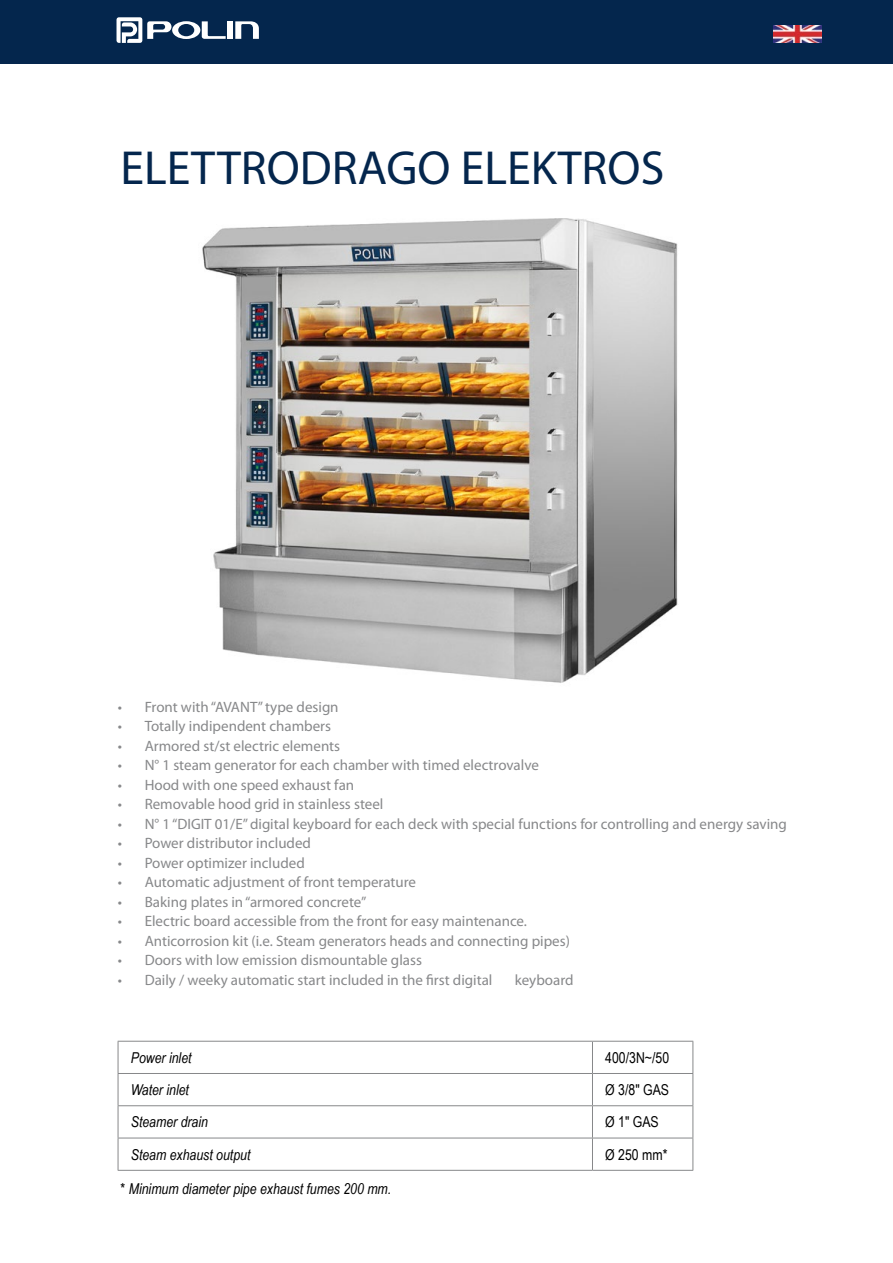
<style>
.page{position:relative;width:893px;height:1263px;background:#fff}
.page>*{position:absolute;margin:0;border:0;box-sizing:border-box;transform-origin:0 0}
.t1{font:48px "Myriad Pro";color:#04264d}
.t2{font:15px "Myriad Pro";color:#87888a}
.t3{font:italic 15px "Arial Narrow";color:#000}
.t4{font:15px "Arial Narrow";color:#000}
.s1{font-style:normal}
</style>
<div class="page">
<div style="left:0;top:0;width:893px;height:64px;background:#04264d"></div>
<svg style="left:235px;top:21px;width:24px;height:18px"></svg>
<div style="left:227px;top:21px;width:6px;height:18px;background:#fff"></div>
<svg style="left:116px;top:17px;width:110px;height:26px"></svg>
<img style="left:202px;top:218px;width:476px;height:465px">
<img style="left:774px;top:26px;width:47px;height:17px">
<svg style="left:119px;top:1106px;width:573px;height:64px"></svg>
<hr style="left:118px;top:1041px;width:474px;height:1px;background:#87888a">
<hr style="left:118px;top:1041px;width:1px;height:32px;background:#87888a">
<hr style="left:592px;top:1041px;width:101px;height:1px;background:#87888a">
<hr style="left:592px;top:1041px;width:1px;height:32px;background:#87888a">
<hr style="left:692px;top:1041px;width:1px;height:32px;background:#87888a">
<hr style="left:118px;top:1073px;width:474px;height:1px;background:#87888a">
<hr style="left:118px;top:1074px;width:1px;height:31px;background:#87888a">
<hr style="left:592px;top:1073px;width:101px;height:1px;background:#87888a">
<hr style="left:592px;top:1074px;width:1px;height:31px;background:#87888a">
<hr style="left:692px;top:1074px;width:1px;height:31px;background:#87888a">
<hr style="left:118px;top:1105px;width:474px;height:1px;background:#87888a">
<hr style="left:118px;top:1106px;width:1px;height:32px;background:#87888a">
<hr style="left:592px;top:1105px;width:101px;height:1px;background:#87888a">
<hr style="left:592px;top:1106px;width:1px;height:32px;background:#87888a">
<hr style="left:692px;top:1106px;width:1px;height:32px;background:#87888a">
<hr style="left:118px;top:1138px;width:474px;height:1px;background:#87888a">
<hr style="left:118px;top:1138px;width:1px;height:32px;background:#87888a">
<hr style="left:592px;top:1138px;width:101px;height:1px;background:#87888a">
<hr style="left:592px;top:1138px;width:1px;height:32px;background:#87888a">
<hr style="left:692px;top:1138px;width:1px;height:32px;background:#87888a">
<hr style="left:118px;top:1170px;width:474px;height:1px;background:#87888a">
<hr style="left:592px;top:1170px;width:101px;height:1px;background:#87888a">
<h1 class="t1" style="left:121px;top:138px;width:545px">ELETTRODRAGO ELEKTROS</h1>
<p class="t2" style="left:118px;top:697px;width:222px">• Front with “AVANT” type design</p>
<p class="t2" style="left:118px;top:717px;width:215px">• Totally indipendent chambers</p>
<p class="t2" style="left:118px;top:736px;width:224px">• Armored st/st electric elements</p>
<p class="t2" style="left:118px;top:756px;width:423px">• N° 1 steam generator for each chamber with timed electrovalve</p>
<p class="t2" style="left:118px;top:775px;width:238px">• Hood with one speed exhaust fan</p>
<p class="t2" style="left:118px;top:795px;width:267px">• Removable hood grid in stainless steel</p>
<p class="t2" style="left:118px;top:814px;width:671px">• N° 1 “DIGIT 01/E” digital keyboard for each deck with special functions for controlling and energy saving</p>
<p class="t2" style="left:118px;top:834px;width:195px">• Power distributor included</p>
<p class="t2" style="left:118px;top:853px;width:189px">• Power optimizer included</p>
<p class="t2" style="left:118px;top:873px;width:300px">• Automatic adjustment of front temperature</p>
<p class="t2" style="left:118px;top:892px;width:250px">• Baking plates in “armored concrete”</p>
<p class="t2" style="left:118px;top:912px;width:411px">• Electric board accessible from the front for easy maintenance.</p>
<p class="t2" style="left:118px;top:931px;width:454px">• Anticorrosion kit (i.e. Steam generators heads and connecting pipes)</p>
<p class="t2" style="left:118px;top:951px;width:306px">• Doors with low emission dismountable glass</p>
<p class="t2" style="left:118px;top:970px;width:376px">• Daily / weeky automatic start included in the first digital</p>
<p class="t2" style="left:515px;top:970px;width:60px">keyboard</p>
<p class="t3" style="left:131px;top:1047px;width:62px">Power inlet</p>
<p class="t4" style="left:605px;top:1046px;width:65px">400/3N~/50</p>
<p class="t3" style="left:131px;top:1079px;width:60px">Water inlet</p>
<p class="t4" style="left:605px;top:1079px;width:65px">Ø 3/8" GAS</p>
<p class="t3" style="left:131px;top:1111px;width:79px">Steamer drain</p>
<p class="t4" style="left:605px;top:1111px;width:55px">Ø 1" GAS</p>
<p class="t3" style="left:131px;top:1144px;width:121px">Steam exhaust output</p>
<p class="t4" style="left:605px;top:1143px;width:64px">Ø 250 mm*</p>
<p class="t3" style="left:121px;top:1178px;width:272px"><span class="s1">*</span> Minimum diameter pipe exhaust fumes 200 mm.</p>
</div>
